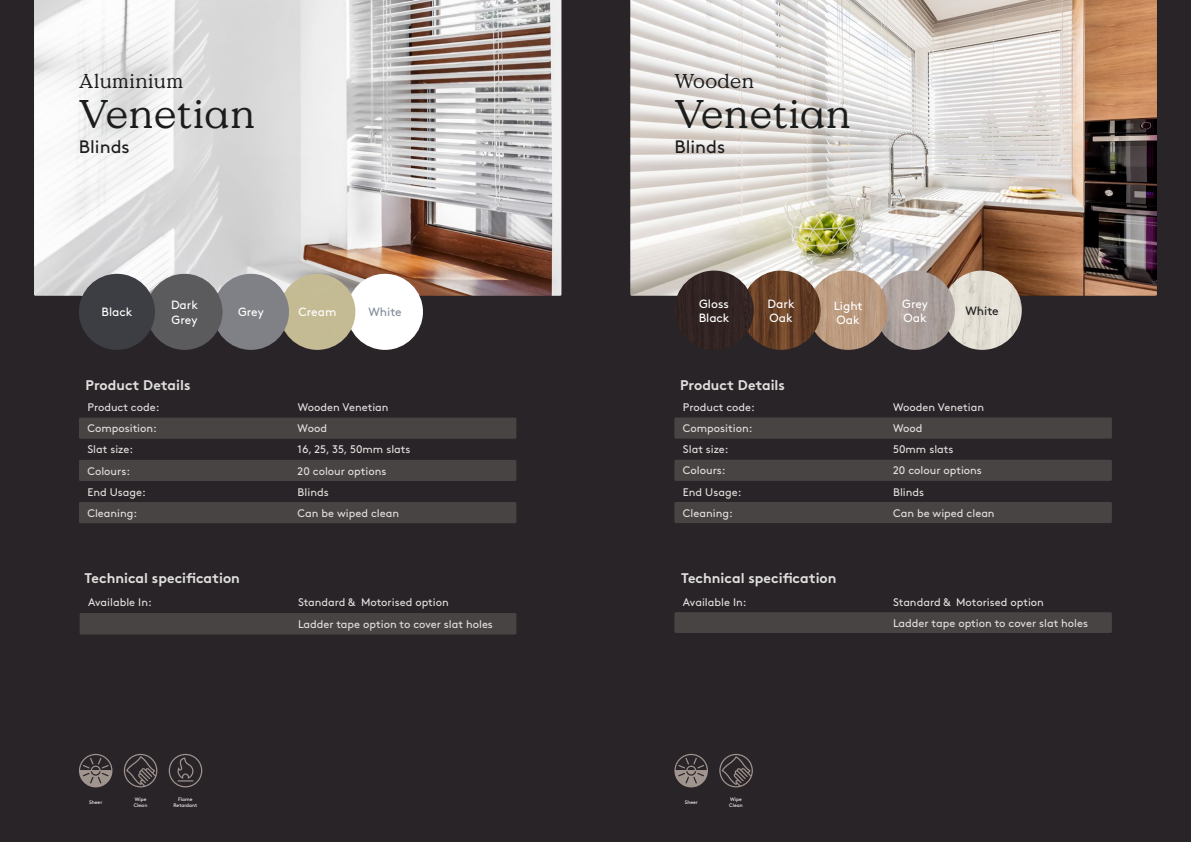
<style>
.page{position:relative;width:1191px;height:842px;background:#292428}
.page>*{position:absolute;margin:0;border:0;box-sizing:border-box;transform-origin:0 0}
.t1{font:40px "Value Serif";letter-spacing:.02em;color:#1b1c1c}
.t2{font:20px "Value Serif";letter-spacing:.02em;color:#1b1c1c}
.t3{font:18px "Brown Pro";color:#1b1c1c}
.t4{font:700 14px "Brown Pro";color:#e1e0dd}
.t5{font:12px/14.4px "Brown Pro";color:#fff}
.t6{font:12px "Brown Pro";color:#838f9c}
.t7{font:12px "Brown Pro";color:#1b1c1c}
.t8{font:11px/20.7px "Brown Pro";color:#e1e0dd}
.t9{font:5px/6px "Brown Pro";color:#fff}
</style>
<div class="page">
<img style="left:630px;top:0;width:527px;height:296px">
<div style="left:674px;top:417px;width:437px;height:22px;background:#494444"></div>
<div style="left:674px;top:460px;width:437px;height:21px;background:#494444"></div>
<div style="left:674px;top:502px;width:437px;height:21px;background:#494444"></div>
<div style="left:674px;top:612px;width:437px;height:21px;background:#494444"></div>
<img style="left:34px;top:0;width:527px;height:296px">
<div style="left:79px;top:418px;width:437px;height:21px;background:#494444"></div>
<div style="left:79px;top:460px;width:437px;height:21px;background:#494444"></div>
<div style="left:79px;top:502px;width:437px;height:21px;background:#494444"></div>
<div style="left:80px;top:613px;width:436px;height:21px;background:#494444"></div>
<div style="left:347px;top:274px;width:76px;height:76px;background:#fff;border-radius:50%"></div>
<div style="left:279px;top:274px;width:76px;height:76px;background:#c4bb94;border-radius:38px"></div>
<div style="left:213px;top:274px;width:76px;height:76px;background:#808186;border-radius:50%"></div>
<div style="left:146px;top:274px;width:76px;height:76px;background:#5b5b5e;border-radius:50%"></div>
<div style="left:79px;top:274px;width:76px;height:76px;background:#3d3e43;border-radius:50%"></div>
<img style="left:942px;top:271px;width:79px;height:79px;border-radius:40px">
<img style="left:875px;top:271px;width:79px;height:79px;border-radius:40px">
<img style="left:808px;top:271px;width:79px;height:79px;border-radius:40px">
<img style="left:741px;top:271px;width:79px;height:79px;border-radius:40px">
<div style="left:674px;top:271px;width:79px;height:79px;background:#322323;border-radius:40px"></div>
<svg style="left:79px;top:754px;width:33px;height:33px"></svg>
<svg style="left:124px;top:754px;width:33px;height:33px"></svg>
<svg style="left:169px;top:754px;width:33px;height:33px"></svg>
<svg style="left:674px;top:754px;width:34px;height:33px"></svg>
<svg style="left:719px;top:754px;width:34px;height:33px"></svg>
<h2 class="t2" style="left:79px;top:69px;width:106px">Aluminium</h2>
<h2 class="t2" style="left:674px;top:69px;width:81px">Wooden</h2>
<h1 class="t1" style="left:79px;top:90px;width:178px">Venetian</h1>
<h3 class="t3" style="left:79px;top:133px;width:52px">Blinds</h3>
<h1 class="t1" style="left:674px;top:90px;width:178px">Venetian</h1>
<h3 class="t3" style="left:674px;top:133px;width:52px">Blinds</h3>
<p class="t5" style="left:767px;top:295px;width:29px">Dark<br>Oak</p>
<p class="t5" style="left:902px;top:295px;width:27px">Grey<br>Oak</p>
<p class="t5" style="left:698px;top:295px;width:32px">Gloss<br>Black</p>
<p class="t5" style="left:171px;top:297px;width:29px">Dark<br>Grey</p>
<p class="t5" style="left:833px;top:297px;width:30px">Light<br>Oak</p>
<p class="t5" style="left:102px;top:304px;width:32px">Black</p>
<p class="t7" style="left:965px;top:301px;width:35px">White</p>
<p class="t5" style="left:238px;top:304px;width:27px">Grey</p>
<p class="t5" style="left:299px;top:304px;width:39px">Cream</p>
<p class="t6" style="left:368px;top:303px;width:35px">White</p>
<p class="t4" style="left:86px;top:373px;width:106px">Product Details</p>
<p class="t4" style="left:680px;top:374px;width:106px">Product Details</p>
<p class="t8" style="left:87px;top:396px;width:74px">Product code:</p>
<p class="t8" style="left:298px;top:396px;width:92px">Wooden Venetian</p>
<p class="t8" style="left:87px;top:417px;width:71px">Composition:</p>
<p class="t8" style="left:298px;top:417px;width:31px">Wood</p>
<p class="t8" style="left:87px;top:438px;width:47px">Slat size:</p>
<p class="t8" style="left:298px;top:438px;width:114px">16, 25, 35, 50mm slats</p>
<p class="t8" style="left:87px;top:459px;width:44px">Colours:</p>
<p class="t8" style="left:298px;top:459px;width:90px">20 colour options</p>
<p class="t8" style="left:87px;top:481px;width:60px">End Usage:</p>
<p class="t8" style="left:298px;top:481px;width:33px">Blinds</p>
<p class="t8" style="left:87px;top:502px;width:51px">Cleaning:</p>
<p class="t8" style="left:298px;top:502px;width:103px">Can be wiped clean</p>
<p class="t8" style="left:683px;top:396px;width:74px">Product code:</p>
<p class="t8" style="left:893px;top:396px;width:92px">Wooden Venetian</p>
<p class="t8" style="left:683px;top:417px;width:71px">Composition:</p>
<p class="t8" style="left:893px;top:417px;width:31px">Wood</p>
<p class="t8" style="left:683px;top:438px;width:47px">Slat size:</p>
<p class="t8" style="left:893px;top:438px;width:62px">50mm slats</p>
<p class="t8" style="left:683px;top:459px;width:44px">Colours:</p>
<p class="t8" style="left:893px;top:459px;width:90px">20 colour options</p>
<p class="t8" style="left:683px;top:480px;width:60px">End Usage:</p>
<p class="t8" style="left:893px;top:480px;width:33px">Blinds</p>
<p class="t8" style="left:683px;top:502px;width:51px">Cleaning:</p>
<p class="t8" style="left:893px;top:502px;width:103px">Can be wiped clean</p>
<p class="t4" style="left:85px;top:567px;width:157px">Technical specification</p>
<p class="t4" style="left:681px;top:567px;width:157px">Technical specification</p>
<p class="t8" style="left:88px;top:591px;width:65px">Available In:</p>
<p class="t8" style="left:298px;top:591px;width:196px;line-height:21.4px">Standard &amp; Motorised option<br>Ladder tape option to cover slat holes</p>
<p class="t8" style="left:683px;top:591px;width:65px">Available In:</p>
<p class="t8" style="left:893px;top:591px;width:196px">Standard &amp; Motorised option<br>Ladder tape option to cover slat holes</p>
<p class="t9" style="left:89px;top:799px;width:15px">Sheer</p>
<p class="t9" style="left:173px;top:796px;width:25px;text-align:center">Flame<br>Retardant</p>
<p class="t9" style="left:134px;top:796px;width:15px">Wipe<br>Clean</p>
<p class="t9" style="left:684px;top:799px;width:15px">Sheer</p>
<p class="t9" style="left:729px;top:796px;width:15px">Wipe<br>Clean</p>
</div>
